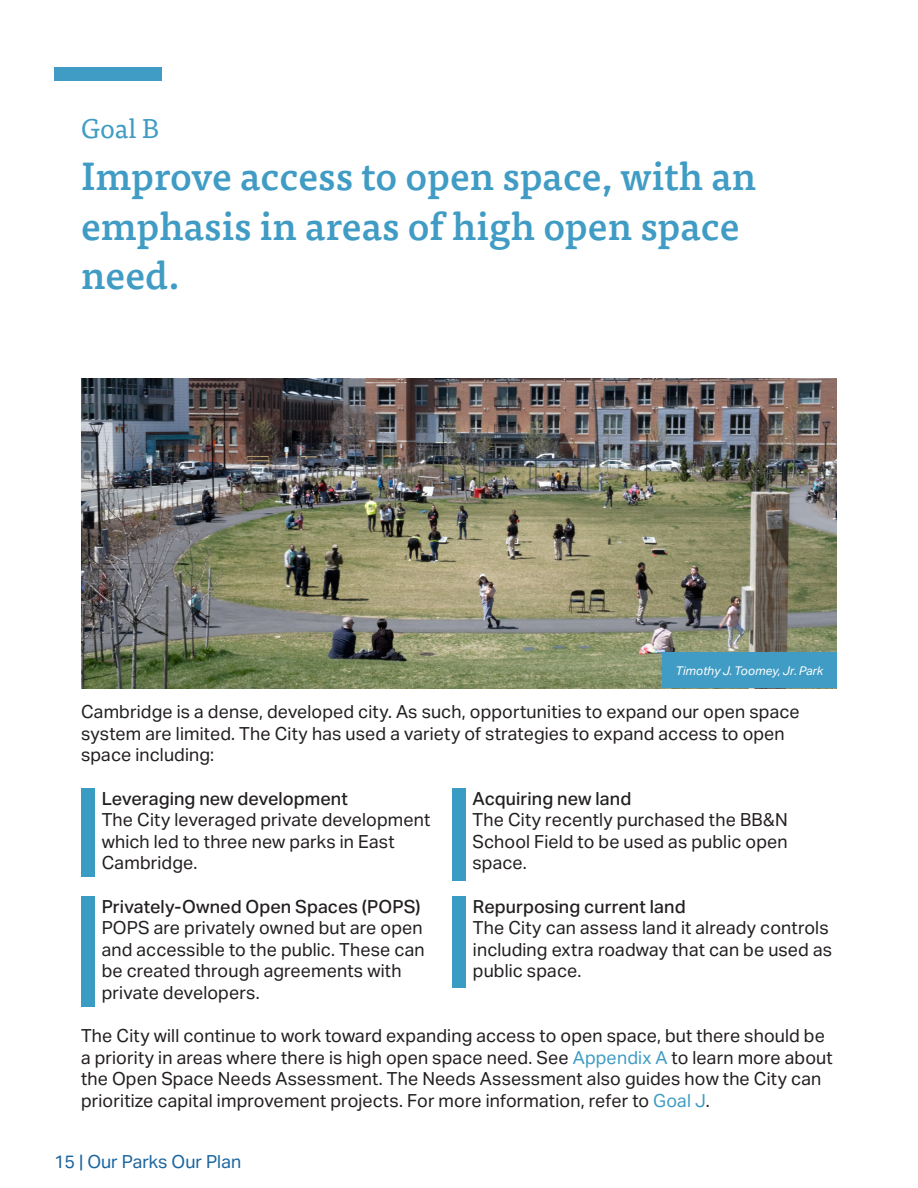
<style>
.page{position:relative;width:918px;height:1188px;background:#fff}
.page>*{position:absolute;margin:0;border:0;box-sizing:border-box;transform-origin:0 0}
.Subheader{font:500 39px/49.5px "Tisa Pro";color:#409cc4}
.Subheader-2{font:27px "Tisa Pro";color:#409cc4}
.t1{font:18px/21.6px "Aktiv Grotesk";letter-spacing:.005em;color:#231f20}
.t2{font:500 18px "Aktiv Grotesk";letter-spacing:.005em;color:#231f20}
.t3{font:18px "Aktiv Grotesk";color:#1b659f}
.t4{font:italic 12px "Aktiv Grotesk";color:#fff}
.s1{color:#409cc4}
</style>
<div class="page">
<div style="left:54px;top:68px;width:107px;height:13px;background:#409cc4"></div>
<img style="left:81px;top:378px;width:756px;height:310px">
<div style="left:81px;top:788px;width:14px;height:89px;background:#3b9cc3"></div>
<div style="left:81px;top:896px;width:14px;height:111px;background:#3b9cc3"></div>
<div style="left:452px;top:896px;width:14px;height:92px;background:#3b9cc3"></div>
<div style="left:452px;top:788px;width:14px;height:92px;background:#3b9cc3"></div>
<div style="left:662px;top:653px;width:175px;height:35px;background:#409cc4"></div>
<p class="Subheader-2" style="left:81px;top:109px;width:80px">Goal B</p>
<p class="Subheader" style="left:81px;top:150px;width:677px">Improve access to open space, with an emphasis in areas of high open space need.</p>
<p class="t4" style="left:676px;top:663px;width:149px">Timothy J. Toomey, Jr. Park</p>
<p class="t1" style="left:81px;top:701px;width:720px">Cambridge is a dense, developed city. As such, opportunities to expand our open space system are limited. The City has used a variety of strategies to expand access to open space including:</p>
<p class="t2" style="left:102px;top:788px;width:248px">Leveraging new development</p>
<p class="t1" style="left:102px;top:809px;width:330px">The City leveraged private development which led to three new parks in East<br>Cambridge.</p>
<p class="t2" style="left:102px;top:896px;width:320px">Privately-Owned Open Spaces (POPS)</p>
<p class="t1" style="left:102px;top:917px;width:325px">POPS are privately owned but are open and accessible to the public. These can be created through agreements with private developers.</p>
<p class="t2" style="left:472px;top:788px;width:160px">Acquiring new land</p>
<p class="t1" style="left:472px;top:809px;width:317px;text-align:justify">The City recently purchased the BB&amp;N School Field to be used as public open space.</p>
<p class="t2" style="left:473px;top:896px;width:214px">Repurposing current land</p>
<p class="t1" style="left:473px;top:917px;width:361px">The City can assess land it already controls including extra roadway that can be used as public space.</p>
<p class="t1" style="left:81px;top:1025px;width:753px">The City will continue to work toward expanding access to open space, but there should be a priority in areas where there is high open space need. See <span class="s1">Appendix A</span> to learn more about the Open Space Needs Assessment. The Needs Assessment also guides how the City can prioritize capital improvement projects. For more information, refer to <span class="s1">Goal J</span>.</p>
<p class="t3" style="left:54px;top:1152px;width:189px">15 | Our Parks Our Plan</p>
</div>
